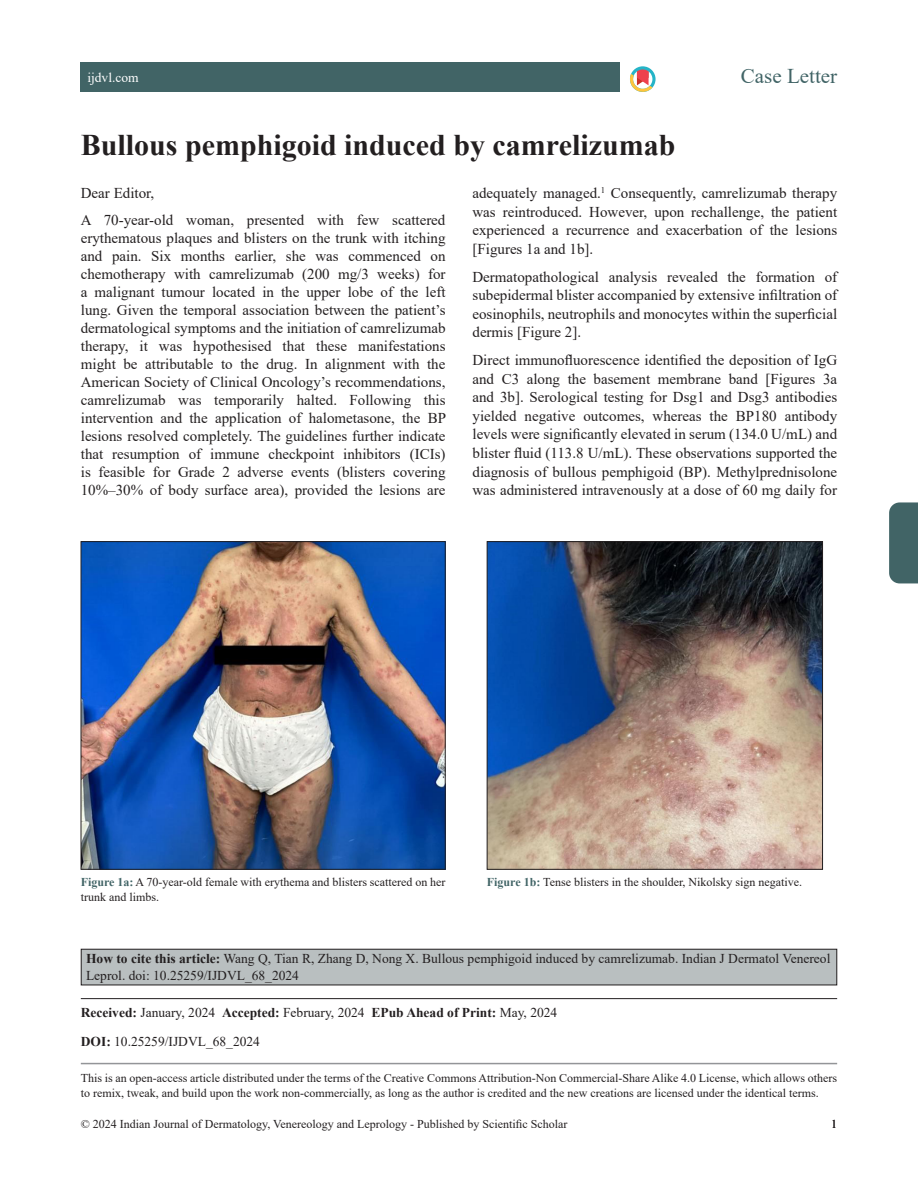
<style>
.page{position:relative;width:918px;height:1188px;background:#fff}
.page>*{position:absolute;margin:0;border:0;box-sizing:border-box;transform-origin:0 0}
.title-text{font:700 30px "Times New Roman";color:#231f20}
.suptit{font:21px "Times New Roman";color:#416466}
.para{font:15px/18px "Times New Roman";color:#231f20;text-align:justify}
.para_firstDropCaps{font:15px "Times New Roman";color:#231f20}
.citation_para{font:13.5px/16.2px "Times New Roman";color:#231f20}
.article_info_rule{font:700 13.5px "Times New Roman";color:#231f20}
.article_info{font:13.5px "Times New Roman";color:#231f20}
.t1{font:13.5px "Times New Roman";color:#fff}
.float_figure_title{font:12px/15px "Times New Roman";color:#231f20}
.s1{font-weight:700;color:#416466}
.s2{font-weight:700}
.s3{font-weight:400}
</style>
<div class="page">
<div style="left:889px;top:502px;width:29px;height:81px;background:#416466"></div>
<hr style="left:81px;top:1063px;width:756px;height:1px;background:#939598">
<svg style="left:630px;top:66px;width:25px;height:26px"></svg>
<div style="left:81px;top:62px;width:539px;height:30px;background:#416466"></div>
<div style="left:81px;top:949px;width:756px;height:36px;background:#b9bfc0"></div>
<div style="left:81px;top:949px;width:756px;height:36px;border:1px solid #231f20"></div>
<hr style="left:81px;top:998px;width:756px;height:1px;background:#231f20">
<img style="left:83px;top:543px;width:361px;height:325px">
<div style="left:81px;top:541px;width:365px;height:329px;border:1px solid #231f20"></div>
<img style="left:489px;top:543px;width:332px;height:325px">
<div style="left:487px;top:541px;width:336px;height:329px;border:1px solid #231f20"></div>
<p class="t1" style="left:87px;top:68px;width:53px">ijdvl.com</p>
<p class="suptit" style="left:741px;top:62px;width:98px">Case Letter</p>
<p class="title-text" style="left:81px;top:123px;width:596px">Bullous pemphigoid induced by camrelizumab</p>
<p class="para_firstDropCaps" style="left:81px;top:182px;width:75px">Dear Editor,</p>
<p class="para" style="left:81px;top:211px;width:367px">A 70-year-old woman, presented with few scattered erythematous plaques and blisters on the trunk with itching and pain. Six months earlier, she was commenced on chemotherapy with camrelizumab (200 mg/3 weeks) for a malignant tumour located in the upper lobe of the left lung. Given the temporal association between the patient’s dermatological symptoms and the initiation of camrelizumab therapy, it was hypothesised that these manifestations might be attributable to the drug. In alignment with the American Society of Clinical Oncology’s recommendations, camrelizumab was temporarily halted. Following this intervention and the application of halometasone, the BP lesions resolved completely. The guidelines further indicate that resumption of immune checkpoint inhibitors (ICIs) is feasible for Grade 2 adverse events (blisters covering 10%–30% of body surface area), provided the lesions are</p>
<p class="para" style="left:472px;top:183px;width:366px;line-height:18.6px">adequately managed.<sup>1</sup> Consequently, camrelizumab therapy was reintroduced. However, upon rechallenge, the patient experienced a recurrence and exacerbation of the lesions [Figures 1a and 1b].</p>
<p class="para" style="left:472px;top:267px;width:366px;line-height:18.6px">Dermatopathological analysis revealed the formation of subepidermal blister accompanied by extensive infiltration of eosinophils, neutrophils and monocytes within the superficial dermis [Figure 2].</p>
<p class="para" style="left:472px;top:350px;width:366px;line-height:18.6px">Direct immunofluorescence identified the deposition of IgG and C3 along the basement membrane band [Figures 3a and 3b]. Serological testing for Dsg1 and Dsg3 antibodies yielded negative outcomes, whereas the BP180 antibody levels were significantly elevated in serum (134.0 U/mL) and blister fluid (113.8 U/mL). These observations supported the diagnosis of bullous pemphigoid (BP). Methylprednisolone was administered intravenously at a dose of 60 mg daily for</p>
<p class="float_figure_title" style="left:81px;top:875px;width:366px;line-height:14.4px"><span class="s1">Figure 1a:</span> A 70-year-old female with erythema and blisters scattered on her trunk and limbs.</p>
<p class="float_figure_title" style="left:487px;top:875px;width:317px"><span class="s1">Figure 1b:</span> Tense blisters in the shoulder, Nikolsky sign negative.</p>
<p class="citation_para" style="left:86px;top:950px;width:746px"><span class="s2">How to cite this article:</span> Wang Q, Tian R, Zhang D, Nong X. Bullous pemphigoid induced by camrelizumab. Indian J Dermatol Venereol<br>Leprol. doi: 10.25259/IJDVL_68_2024</p>
<p class="article_info_rule" style="left:81px;top:1003px;width:478px">Received: <span class="s3">January, 2024</span> Accepted: <span class="s3">February, 2024</span> EPub Ahead of Print: <span class="s3">May, 2024</span></p>
<p class="article_info" style="left:81px;top:1031px;width:181px"><span class="s2">DOI:</span> 10.25259/IJDVL_68_2024</p>
<p class="float_figure_title" style="left:81px;top:1070px;width:758px">This is an open-access article distributed under the terms of the Creative Commons Attribution-Non Commercial-Share Alike 4.0 License, which allows others to remix, tweak, and build upon the work non-commercially, as long as the author is credited and the new creations are licensed under the identical terms.</p>
<p class="float_figure_title" style="left:81px;top:1116px;width:488px">© 2024 Indian Journal of Dermatology, Venereology and Leprology - Published by Scientific Scholar</p>
<p class="float_figure_title" style="left:831px;top:1116px;width:7px">1</p>
</div>
